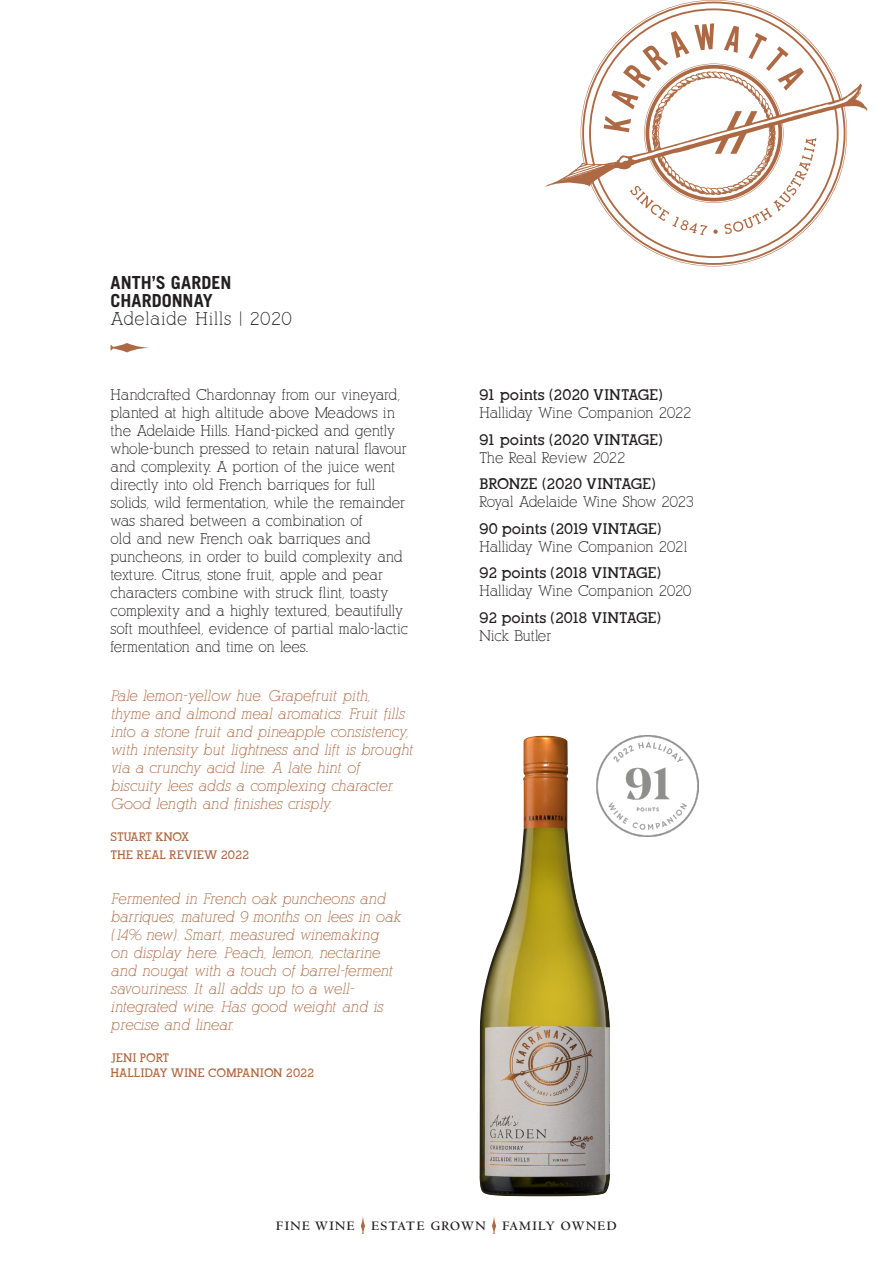
<style>
.page{position:relative;width:893px;height:1263px;background:#fff}
.page>*{position:absolute;margin:0;border:0;box-sizing:border-box;transform-origin:0 0}
.t1{font:700 18px/18px "Trade Gothic";letter-spacing:.005em;color:#231f20}
.t2{font:15px/18px "Alexandria FLF";color:#231f20}
.t3{font:italic 15px/18px "Alexandria FLF";color:#ad6943}
.t4{font:700 15px/18px "Alexandria FLF";color:#231f20}
.t5{font:15px/18px "Alexandria FLF";letter-spacing:-.03em;color:#231f20}
.t6{font:700 13.5px "Centaur MT Std";letter-spacing:.1em;color:#231f20}
.t7{font:700 12px/18px "Alexandria FLF";color:#ad6943}
.s1{font-family:"Alexandria FLF";font-weight:400}
.s2{font-weight:700}
.s3{font-weight:400}
</style>
<div class="page">
<svg style="left:361px;top:1216px;width:4px;height:18px"></svg>
<svg style="left:492px;top:1216px;width:4px;height:18px"></svg>
<svg style="left:544px;top:0;width:323px;height:266px"></svg>
<svg style="left:111px;top:343px;width:37px;height:9px"></svg>
<img style="left:610px;top:736px;width:88px;height:101px">
<img style="left:479px;top:736px;width:131px;height:460px">
<p class="t1" style="left:111px;top:274px;width:182px">ANTH’S GARDEN<br>CHARDONNAY<br><span class="s1">Adelaide Hills | 2020</span></p>
<p class="t2" style="left:111px;top:386px;width:299px">Handcrafted Chardonnay from our vineyard, planted at high altitude above Meadows in the Adelaide Hills. Hand-picked and gently whole-bunch pressed to retain natural flavour and complexity. A portion of the juice went directly into old French barriques for full solids, wild fermentation, while the remainder was shared between a combination of<br>old and new French oak barriques and puncheons, in order to build complexity and texture. Citrus, stone fruit, apple and pear characters combine with struck flint, toasty complexity and a highly textured, beautifully soft mouthfeel, evidence of partial malo-lactic fermentation and time on lees.</p>
<p class="t3" style="left:111px;top:687px;width:304px">Pale lemon-yellow hue. Grapefruit pith,<br>thyme and almond meal aromatics. Fruit fills into a stone fruit and pineapple consistency, with intensity but lightness and lift is brought via a crunchy acid line. A late hint of biscuity lees adds a complexing character.<br>Good length and finishes crisply.</p>
<p class="t7" style="left:111px;top:828px;width:140px">STUART KNOX<br>THE REAL REVIEW 2022</p>
<p class="t3" style="left:111px;top:890px;width:292px">Fermented in French oak puncheons and barriques, matured 9 months on lees in oak (14% new). Smart, measured winemaking<br>on display here. Peach, lemon, nectarine and nougat with a touch of barrel-ferment savouriness. It all adds up to a well&shy;integrated wine. Has good weight and is precise and linear.</p>
<p class="t7" style="left:111px;top:1050px;width:205px;line-height:15px">JENI PORT<br>HALLIDAY WINE COMPANION 2022</p>
<p class="t2" style="left:479px;top:386px;width:213px"><span class="s2">91 points (2020 VINTAGE)<br></span>Halliday Wine Companion 2022</p>
<p class="t4" style="left:479px;top:431px;width:185px">91 points (2020 VINTAGE)<br><span class="s3">The Real Review 2022</span></p>
<p class="t5" style="left:479px;top:475px;width:216px"><span class="s2">BRONZE (2020 VINTAGE)<br></span>Royal Adelaide Wine Show 2023</p>
<p class="t2" style="left:479px;top:519px;width:212px"><span class="s2">90 points (2019 VINTAGE)<br></span>Halliday Wine Companion 2021</p>
<p class="t2" style="left:479px;top:564px;width:213px"><span class="s2">92 points (2018 VINTAGE)<br></span>Halliday Wine Companion 2020</p>
<p class="t4" style="left:479px;top:609px;width:183px">92 points (2018 VINTAGE)<br><span class="s3">Nick Butler</span></p>
<p class="t6" style="left:276px;top:1219px;width:342px">FINE WINE ESTATE GROWN FAMILY OWNED</p>
</div>
